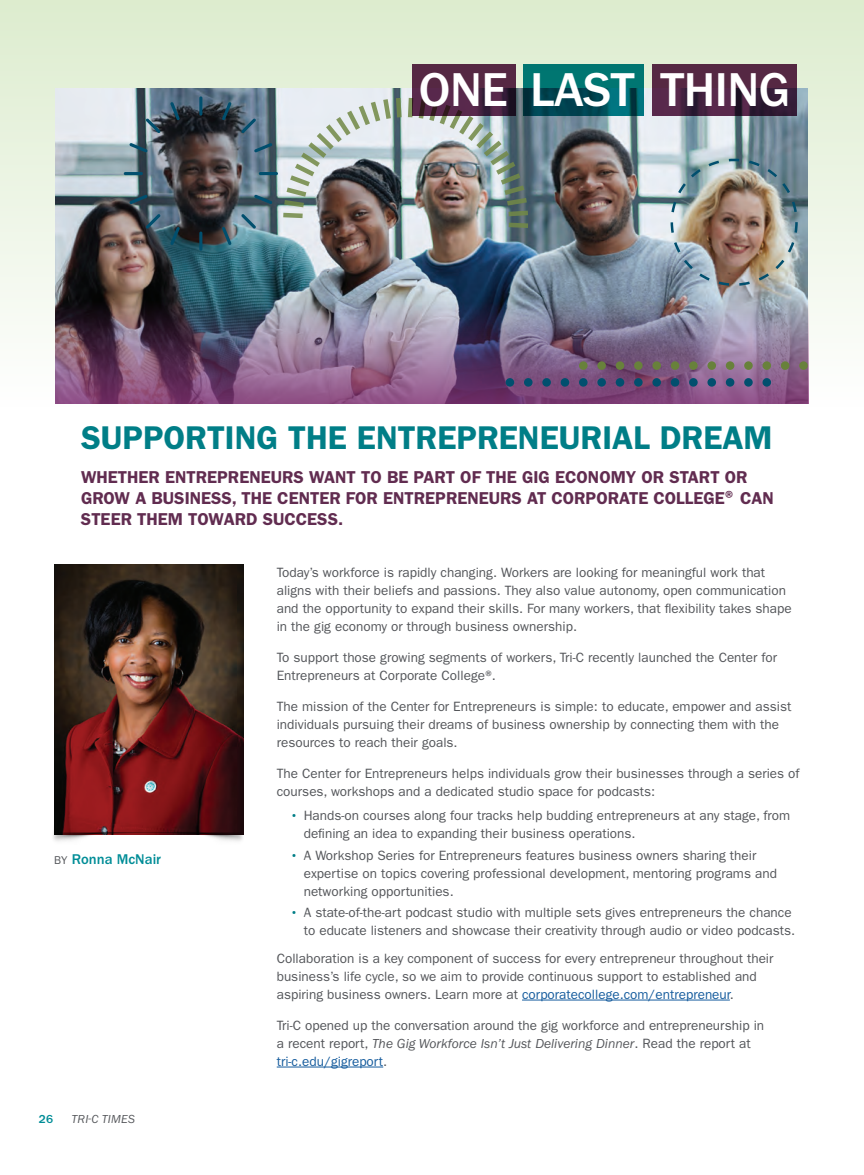
<style>
.page{position:relative;width:864px;height:1175px;background:#fff}
.page>*{position:absolute;margin:0;border:0;box-sizing:border-box;transform-origin:0 0}
.One_Last_Thing_Header{font:500 49.2px "ITC Franklin Gothic Std";letter-spacing:-.01em;color:#fff}
.BODY_COPY{font:600 33px "ITC Franklin Gothic Std";color:#007e87}
.PARAGRAPH_HEAD_2{font:600 17.25px/21px "ITC Franklin Gothic Std";color:#612c50}
.Story_Photos_By{font:500 14.55px "ITC Franklin Gothic Std";color:#008d97}
.BODY_COPY-2{font:13.5px/18px "ITC Franklin Gothic Std";color:#54565a}
.t1{font:italic 12px "ITC Franklin Gothic Std";letter-spacing:.02em;color:#54565a}
.t2{font:500 12px "ITC Franklin Gothic Std";color:#008d97}
.s1{font-size:16.5px}
.s2{font-weight:400;font-size:11.4px;color:#54565a}
.s3{font-weight:500;color:#007e87}
.s4{color:#175d9e}
.s5{font-style:italic}
</style>
<div class="page">
<div style="left:0;top:0;width:864px;height:406px;background:linear-gradient(to bottom,#dcebce,#fefefe)"></div>
<img style="left:55px;top:89px;width:752px;height:211px">
<img style="left:55px;top:300px;width:754px;height:104px">
<hr style="left:199px;top:96px;width:3px;height:20px;background:#014f6e;border-radius:2px">
<svg style="left:170px;top:102px;width:10px;height:18px"></svg>
<svg style="left:146px;top:118px;width:15px;height:15px"></svg>
<svg style="left:129px;top:143px;width:19px;height:9px"></svg>
<hr style="left:124px;top:172px;width:19px;height:3px;background:#014f6e;border-radius:2px">
<svg style="left:129px;top:195px;width:19px;height:9px"></svg>
<svg style="left:146px;top:214px;width:15px;height:14px"></svg>
<svg style="left:170px;top:227px;width:10px;height:18px"></svg>
<hr style="left:199px;top:231px;width:3px;height:20px;background:#014f6e;border-radius:2px">
<svg style="left:222px;top:227px;width:10px;height:18px"></svg>
<svg style="left:241px;top:214px;width:15px;height:14px"></svg>
<svg style="left:254px;top:195px;width:18px;height:9px"></svg>
<hr style="left:259px;top:172px;width:19px;height:3px;background:#014f6e;border-radius:2px">
<svg style="left:254px;top:143px;width:18px;height:9px"></svg>
<svg style="left:241px;top:118px;width:15px;height:15px"></svg>
<svg style="left:222px;top:102px;width:10px;height:18px"></svg>
<img style="left:661px;top:117px;width:137px;height:169px">
<svg style="left:284px;top:98px;width:129px;height:109px;background:#abb2b2"></svg>
<svg style="left:283px;top:213px;width:20px;height:5px"></svg>
<svg style="left:494px;top:211px;width:34px;height:36px"></svg>
<img style="left:419px;top:99px;width:108px;height:106px">
<div style="left:763px;top:378px;width:8px;height:8px;background:#014f6e;border-radius:50%"></div>
<div style="left:744px;top:378px;width:9px;height:8px;background:#014f6e;border-radius:50%"></div>
<div style="left:726px;top:378px;width:8px;height:8px;background:#014f6e;border-radius:50%"></div>
<div style="left:707px;top:378px;width:9px;height:8px;background:#014f6e;border-radius:50%"></div>
<div style="left:689px;top:378px;width:9px;height:8px;background:#014f6e;border-radius:50%"></div>
<div style="left:671px;top:378px;width:8px;height:8px;background:#014f6e;border-radius:50%"></div>
<div style="left:652px;top:378px;width:9px;height:8px;background:#014f6e;border-radius:50%"></div>
<div style="left:634px;top:378px;width:9px;height:8px;background:#014f6e;border-radius:50%"></div>
<div style="left:616px;top:378px;width:8px;height:8px;background:#014f6e;border-radius:50%"></div>
<div style="left:561px;top:378px;width:8px;height:8px;background:#014f6e;border-radius:50%"></div>
<div style="left:597px;top:378px;width:9px;height:8px;background:#014f6e;border-radius:50%"></div>
<div style="left:542px;top:378px;width:9px;height:8px;background:#014f6e;border-radius:50%"></div>
<div style="left:579px;top:378px;width:9px;height:8px;background:#014f6e;border-radius:50%"></div>
<div style="left:524px;top:378px;width:9px;height:8px;background:#014f6e;border-radius:50%"></div>
<div style="left:506px;top:378px;width:8px;height:8px;background:#014f6e;border-radius:50%"></div>
<div style="left:799px;top:361px;width:9px;height:9px;background:#68813b;border-radius:50%"></div>
<div style="left:781px;top:361px;width:8px;height:9px;background:#68813b;border-radius:50%"></div>
<div style="left:763px;top:361px;width:8px;height:9px;background:#68813b;border-radius:50%"></div>
<div style="left:744px;top:361px;width:9px;height:9px;background:#68813b;border-radius:50%"></div>
<div style="left:726px;top:361px;width:8px;height:9px;background:#68813b;border-radius:50%"></div>
<div style="left:707px;top:361px;width:9px;height:9px;background:#68813b;border-radius:50%"></div>
<div style="left:689px;top:361px;width:9px;height:9px;background:#68813b;border-radius:50%"></div>
<div style="left:671px;top:361px;width:8px;height:9px;background:#68813b;border-radius:50%"></div>
<div style="left:652px;top:361px;width:9px;height:9px;background:#68813b;border-radius:50%"></div>
<div style="left:634px;top:361px;width:9px;height:9px;background:#68813b;border-radius:50%"></div>
<div style="left:616px;top:361px;width:8px;height:9px;background:#68813b;border-radius:50%"></div>
<div style="left:597px;top:361px;width:9px;height:9px;background:#68813b;border-radius:50%"></div>
<div style="left:579px;top:361px;width:9px;height:9px;background:#68813b;border-radius:50%"></div>
<svg style="left:413px;top:64px;width:103px;height:52px;background:#4f2541"></svg>
<svg style="left:652px;top:64px;width:144px;height:52px;background:#4a2440"></svg>
<svg style="left:524px;top:64px;width:120px;height:52px;background:#005f64"></svg>
<img style="left:54px;top:564px;width:189px;height:244px">
<img style="left:53px;top:808px;width:191px;height:33px">
<hr style="left:522px;top:999px;width:208px;height:1px;background:#175d9e">
<hr style="left:277px;top:1066px;width:106px;height:1px;background:#175d9e">
<h1 class="One_Last_Thing_Header" style="left:419px;top:62px;width:373px">ONE LAST THING</h1>
<p class="BODY_COPY" style="left:81px;top:418px;width:693px">SUPPORTING THE ENTREPRENEURIAL DREAM</p>
<p class="PARAGRAPH_HEAD_2" style="left:81px;top:466px;width:694px">WHETHER ENTREPRENEURS WANT TO BE PART OF THE GIG ECONOMY OR START OR<br>GROW A BUSINESS, THE CENTER FOR ENTREPRENEURS AT CORPORATE COLLEGE<span class="s1">®</span> CAN<br>STEER THEM TOWARD SUCCESS.</p>
<p class="Story_Photos_By" style="left:54px;top:851px;width:109px"><span class="s2">BY</span> Ronna McNair</p>
<p class="t2" style="left:39px;top:1112px;width:16px">26</p>
<p class="t1" style="left:71px;top:1112px;width:65px">TRI-C TIMES</p>
<p class="BODY_COPY-2" style="left:277px;top:563px;width:517px">Today’s workforce is rapidly changing. Workers are looking for meaningful work that aligns with their beliefs and passions. They also value autonomy, open communication and the opportunity to expand their skills. For many workers, that flexibility takes shape in the gig economy or through business ownership.</p>
<p class="BODY_COPY-2" style="left:277px;top:648px;width:502px">To support those growing segments of workers, Tri-C recently launched the Center for<br>Entrepreneurs at Corporate College®.</p>
<p class="BODY_COPY-2" style="left:277px;top:697px;width:516px">The mission of the Center for Entrepreneurs is simple: to educate, empower and assist individuals pursuing their dreams of business ownership by connecting them with the resources to reach their goals.</p>
<p class="BODY_COPY-2" style="left:277px;top:764px;width:524px">The Center for Entrepreneurs helps individuals grow their businesses through a series of courses, workshops and a dedicated studio space for podcasts:</p>
<p class="BODY_COPY-2" style="left:304px;top:807px;width:488px;text-indent:-14px"><span class="s3">•</span> Hands-on courses along four tracks help budding entrepreneurs at any stage, from defining an idea to expanding their business operations.</p>
<p class="BODY_COPY-2" style="left:304px;top:846px;width:475px;text-indent:-14px"><span class="s3">•</span> A Workshop Series for Entrepreneurs features business owners sharing their expertise on topics covering professional development, mentoring programs and networking opportunities.</p>
<p class="BODY_COPY-2" style="left:290px;top:903px;width:506px;text-align:right"><span class="s3">•</span> A state-of-the-art podcast studio with multiple sets gives entrepreneurs the chance to educate listeners and showcase their creativity through audio or video podcasts.</p>
<p class="BODY_COPY-2" style="left:277px;top:949px;width:498px">Collaboration is a key component of success for every entrepreneur throughout their business’s life cycle, so we aim to provide continuous support to established and aspiring business owners. Learn more at <span class="s4">corporatecollege.com/entrepreneur</span>.</p>
<p class="BODY_COPY-2" style="left:277px;top:1016px;width:489px">Tri-C opened up the conversation around the gig workforce and entrepreneurship in a recent report, <span class="s5">The Gig Workforce Isn’t Just Delivering Dinner</span>. Read the report at <span class="s4">tri-c.edu/gigreport</span>.</p>
</div>
